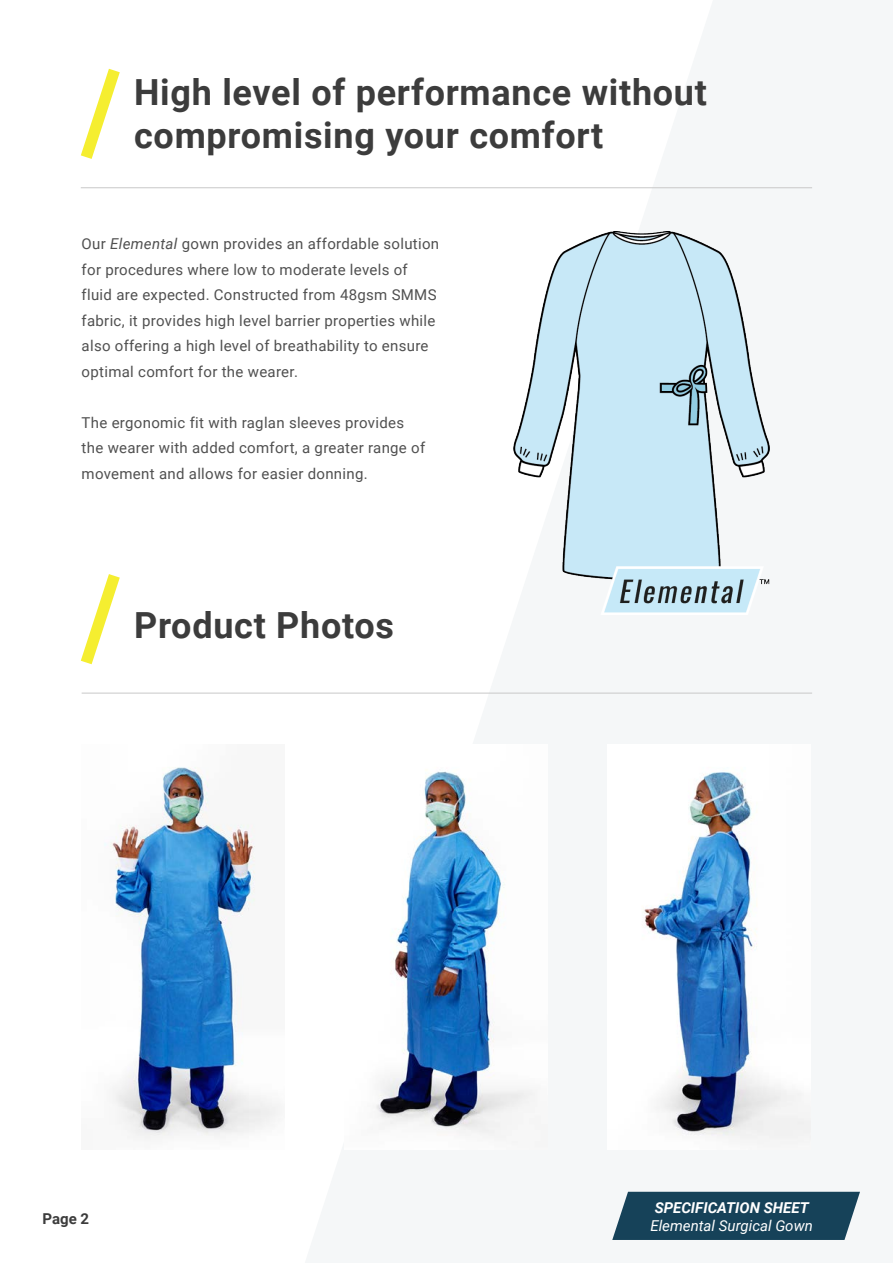
<style>
.page{position:relative;width:893px;height:1263px;background:#fff}
.page>*{position:absolute;margin:0;border:0;box-sizing:border-box;transform-origin:0 0}
.t1{font:700 36px/43.2px "Roboto";letter-spacing:.02em;color:#3c3c3c}
.t2{font:15px/25.5px "Roboto";letter-spacing:.02em;color:#505050}
.t3{font:italic 15px "Roboto";color:#fff}
.t4{font:italic 700 15px "Roboto";color:#fff}
.t5{font:700 15px "Roboto";color:#3c3c3c}
.s1{font-style:italic}
</style>
<div class="page">
<img style="left:376px;top:771px;width:159px;height:367px">
<img style="left:644px;top:772px;width:166px;height:372px">
<div style="left:612px;top:1192px;width:248px;height:48px;background:#164259"></div>
<svg style="left:81px;top:69px;width:39px;height:90px"></svg>
<hr style="left:81px;top:187px;width:731px;height:1px;background:#c8c8c8">
<img style="left:514px;top:232px;width:255px;height:381px">
<svg style="left:81px;top:574px;width:39px;height:90px"></svg>
<hr style="left:82px;top:693px;width:730px;height:1px;background:#c8c8c8">
<img style="left:104px;top:767px;width:176px;height:373px">
<p class="t1" style="left:134px;top:69px;width:574px">High level of performance without compromising your comfort</p>
<p class="t2" style="left:82px;top:231px;width:359px">Our <span class="s1">Elemental</span> gown provides an affordable solution for procedures where low to moderate levels of fluid are expected. Constructed from 48gsm SMMS fabric, it provides high level barrier properties while also offering a high level of breathability to ensure optimal comfort for the wearer.</p>
<p class="t2" style="left:82px;top:409px;width:345px">The ergonomic fit with raglan sleeves provides the wearer with added comfort, a greater range of movement and allows for easier donning.</p>
<p class="t1" style="left:134px;top:602px;width:261px">Product Photos</p>
<p class="t5" style="left:43px;top:1208px;width:48px">Page 2</p>
<p class="t4" style="left:655px;top:1197px;width:156px">SPECIFICATION SHEET</p>
<p class="t3" style="left:650px;top:1215px;width:164px">Elemental Surgical Gown</p>
</div>
